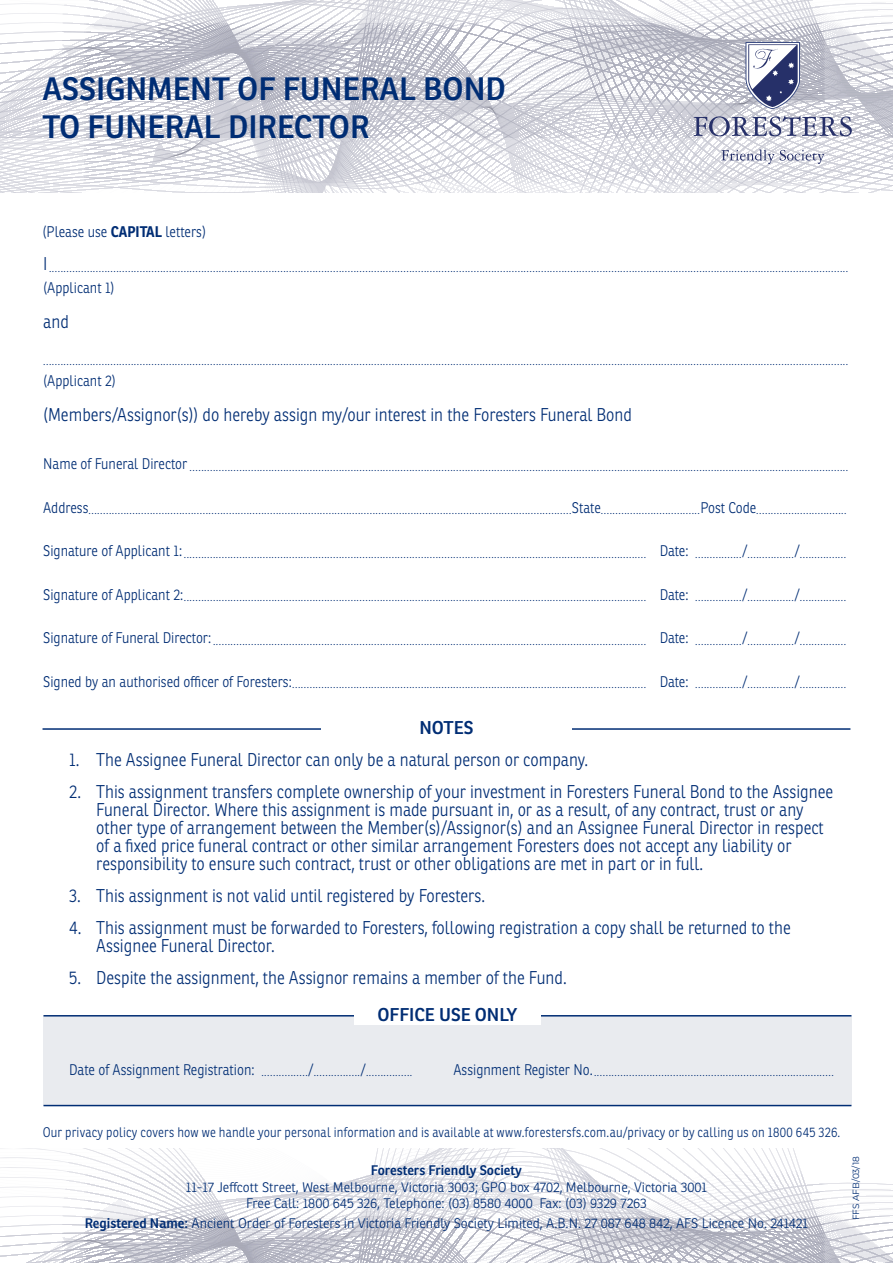
<style>
.page{position:relative;width:893px;height:1263px;background:#fff}
.page>*{position:absolute;margin:0;border:0;box-sizing:border-box;transform-origin:0 0}
.t1{font:600 31.5px/37.8px "Ronnia";color:#002d74}
.t2{font:300 18px/18px "Ronnia";color:#002d74;scale:.9 1}
.t3{font:600 18px "Ronnia";color:#002d74}
.t4{font:300 15px "Ronnia";color:#002d74;scale:.9 1}
.t5{font:300 13.5px/16.2px "Ronnia";color:#002d74;text-align:center}
.t6{font:300 13.5px "Ronnia";color:#002d74;scale:.9 1}
.t7{font:600 13.5px "Ronnia";color:#002d74}
.t8{font:300 10.5px "Ronnia";color:#002d74}
.t9{font:9px "Montserrat";color:#002d74}
.s1{font-weight:700}
.s2{font-size:18px}
.s3{font-size:15px}
.s4{font-weight:600}
</style>
<div class="page">
<svg style="left:0;top:137px;width:893px;height:55px"></svg>
<svg style="left:0;top:0;width:893px;height:137px"></svg>
<svg style="left:0;top:1148px;width:893px;height:115px"></svg>
<svg style="left:745px;top:42px;width:55px;height:68px"></svg>
<svg style="left:693px;top:116px;width:159px;height:20px"></svg>
<svg style="left:721px;top:150px;width:103px;height:14px"></svg>
<hr style="left:43px;top:728px;width:807px;height:2px;background:#002d74">
<div style="left:321px;top:721px;width:250px;height:17px;background:#fff"></div>
<div style="left:43px;top:1015px;width:808px;height:91px;background:#e9ebef"></div>
<hr style="left:44px;top:1015px;width:807px;height:1px;background:#002d74">
<hr style="left:44px;top:1105px;width:807px;height:1px;background:#002d74">
<div style="left:354px;top:1007px;width:187px;height:18px;background:#fff"></div>
<h1 class="t1" style="left:43px;top:70px;width:465px">ASSIGNMENT OF FUNERAL BOND<br>TO FUNERAL DIRECTOR</h1>
<h3 class="t4" style="left:43px;top:223px;width:183px">(Please use <span class="s1">CAPITAL</span> letters)</h3>
<p class="t8" style="left:43px;top:262px;width:807px"><span class="s2">I</span>.................................................................................................................................................................................................................................................................................</p>
<h3 class="t4" style="left:43px;top:278px;width:81px">(Applicant 1)</h3>
<h2 class="t2" style="left:43px;top:313px;width:30px">and</h2>
<p class="t8" style="left:43px;top:355px;width:807px">...................................................................................................................................................................................................................................................................................</p>
<h3 class="t4" style="left:43px;top:371px;width:82px">(Applicant 2)</h3>
<h2 class="t2" style="left:43px;top:406px;width:656px">(Members/Assignor(s)) do hereby assign my/our interest in the Foresters Funeral Bond</h2>
<p class="t8" style="left:43px;top:460px;width:807px"><span class="s3">Name of Funeral Director</span> .................................................................................................................................................................................................................................</p>
<p class="t8" style="left:43px;top:504px;width:805px"><span class="s3">Address</span>.....................................................................................................................................................................<span class="s3">State</span>..................................<span class="s3">Post Code</span>...............................</p>
<p class="t8" style="left:43px;top:547px;width:805px"><span class="s3">Signature of Applicant 1:</span> .............................................................................................................................................................. <span class="s3">Date:</span> ................<span class="s3">/</span>................<span class="s3">/</span>................</p>
<p class="t8" style="left:43px;top:591px;width:805px"><span class="s3">Signature of Applicant 2:</span>.............................................................................................................................................................. <span class="s3">Date:</span> ................<span class="s3">/</span>................<span class="s3">/</span>................</p>
<p class="t8" style="left:43px;top:634px;width:805px"><span class="s3">Signature of Funeral Director:</span> .................................................................................................................................................... <span class="s3">Date:</span> ................<span class="s3">/</span>................<span class="s3">/</span>................</p>
<p class="t8" style="left:43px;top:678px;width:805px"><span class="s3">Signed by an authorised officer of Foresters:</span>......................................................................................................................... <span class="s3">Date:</span> ................<span class="s3">/</span>................<span class="s3">/</span>................</p>
<h2 class="t3" style="left:419px;top:717px;width:56px">NOTES</h2>
<h2 class="t2" style="left:69px;top:751px;width:578px">1. The Assignee Funeral Director can only be a natural person or company.</h2>
<p class="t2" style="left:96px;top:783px;width:820px;text-indent:-27px">2. This assignment transfers complete ownership of your investment in Foresters Funeral Bond to the Assignee Funeral Director. Where this assignment is made pursuant in, or as a result, of any contract, trust or any other type of arrangement between the Member(s)/Assignor(s) and an Assignee Funeral Director in respect of a fixed price funeral contract or other similar arrangement Foresters does not accept any liability or responsibility to ensure such contract, trust or other obligations are met in part or in full.</p>
<h2 class="t2" style="left:69px;top:886px;width:463px">3. This assignment is not valid until registered by Foresters.</h2>
<h2 class="t2" style="left:96px;top:918px;width:773px;text-indent:-27px">4. This assignment must be forwarded to Foresters, following registration a copy shall be returned to the<br>Assignee Funeral Director.</h2>
<h2 class="t2" style="left:69px;top:968px;width:554px">5. Despite the assignment, the Assignor remains a member of the Fund.</h2>
<h2 class="t3" style="left:377px;top:1003px;width:142px">OFFICE USE ONLY</h2>
<p class="t8" style="left:69px;top:1066px;width:345px"><span class="s3">Date of Assignment Registration:</span> ................<span class="s3">/</span>................<span class="s3">/</span>................</p>
<p class="t8" style="left:453px;top:1066px;width:382px"><span class="s3">Assignment Register No.</span>..................................................................................</p>
<p class="t6" style="left:43px;top:1123px;width:888px">Our privacy policy covers how we handle your personal information and is available at www.forestersfs.com.au/privacy or by calling us on 1800 645 326.</p>
<p class="t7" style="left:371px;top:1162px;width:153px">Foresters Friendly Society</p>
<p class="t5" style="left:186px;top:1178px;width:523px">11-17 Jeffcott Street, West Melbourne, Victoria 3003; GPO box 4702, Melbourne, Victoria 3001<br>Free Call: 1800 645 326, Telephone: (03) 8580 4000 Fax: (03) 9329 7263</p>
<p class="t5" style="left:85px;top:1215px;width:724px"><span class="s4">Registered Name:</span> Ancient Order of Foresters in Victoria Friendly Society Limited, A.B.N. 27 087 648 842, AFS Licence No. 241421</p>
<p class="t9" style="left:850px;top:1220px;width:66px;rotate:-90deg">FFS AFB/03/18</p>
</div>
